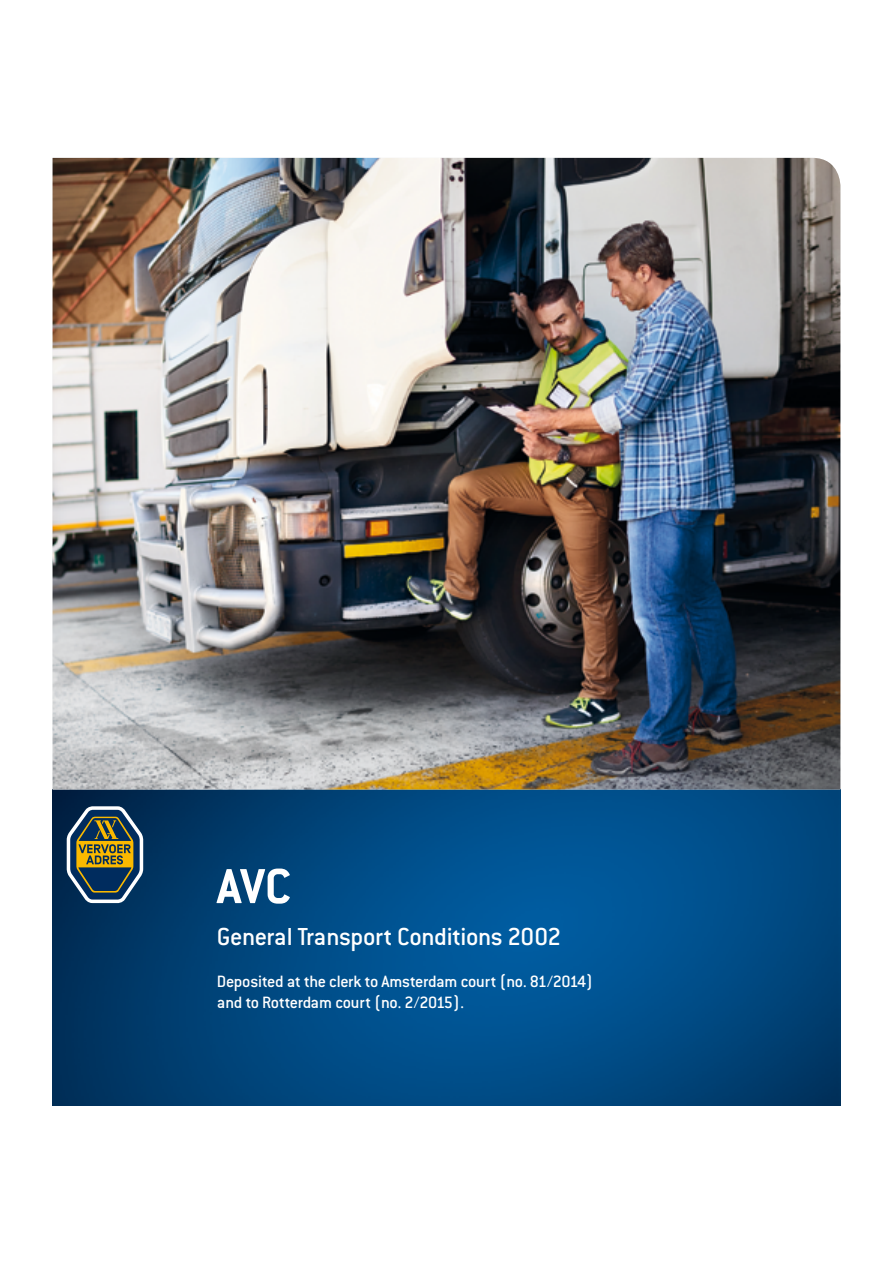
<style>
.page{position:relative;width:893px;height:1263px;background:#fff}
.page>*{position:absolute;margin:0;border:0;box-sizing:border-box;transform-origin:0 0}
.t1{font:700 54px "Conduit ITC Pro";color:#fff}
.t2{font:500 27px "Conduit ITC Pro";letter-spacing:-.015em;color:#fff}
.t3{font:500 18px/21px "Conduit ITC Pro";letter-spacing:-.015em;color:#fff}
</style>
<div class="page">
<img style="left:53px;top:789px;width:787px;height:316px">
<img style="left:53px;top:158px;width:787px;height:631px">
<svg style="left:67px;top:806px;width:76px;height:97px;background:#55645c"></svg>
<h1 class="t1" style="left:217px;top:855px;width:75px">AVC</h1>
<h2 class="t2" style="left:217px;top:921px;width:346px">General Transport Conditions 2002</h2>
<p class="t3" style="left:217px;top:971px;width:378px">Deposited at the clerk to Amsterdam court (no. 81/2014) and to Rotterdam court (no. 2/2015).</p>
</div>
